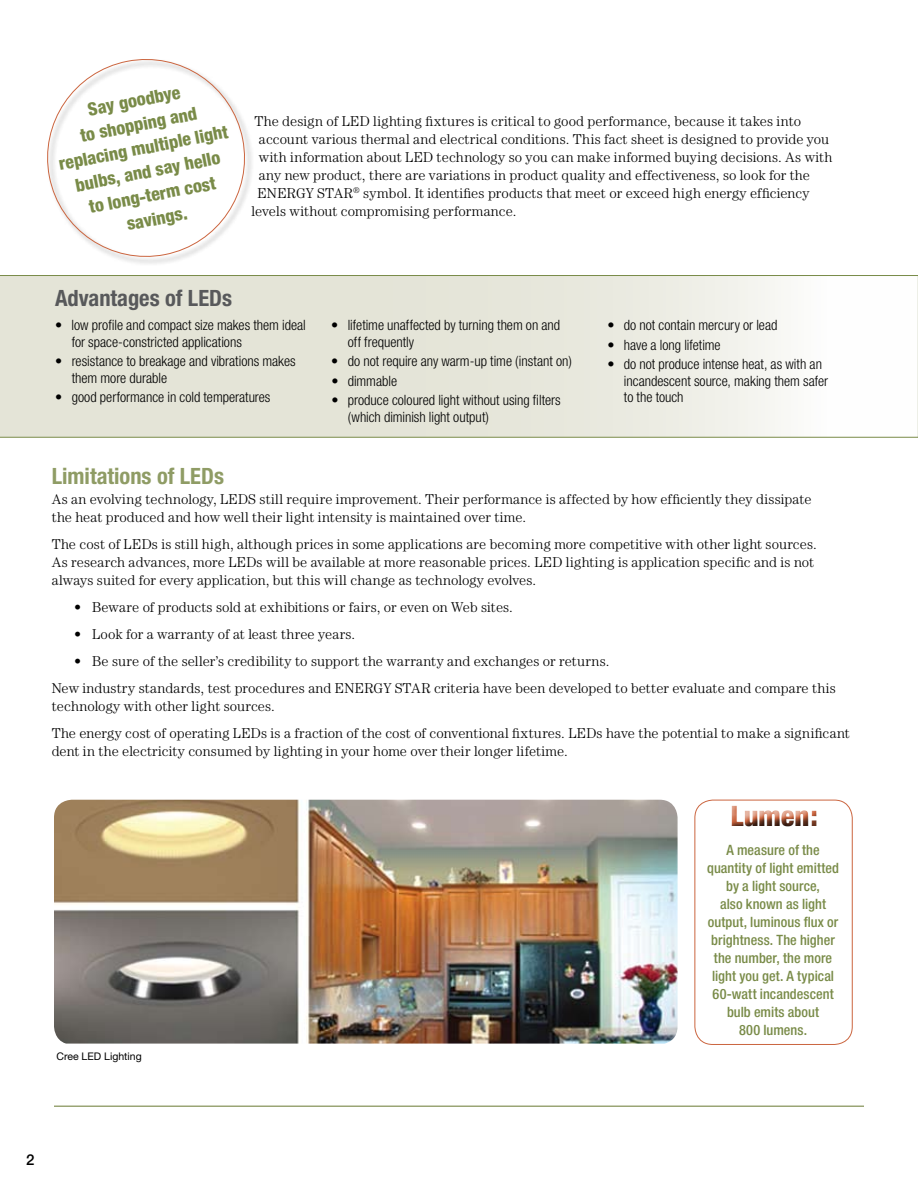
<style>
.page{position:relative;width:918px;height:1188px;background:#fff}
.page>*{position:absolute;margin:0;border:0;box-sizing:border-box;transform-origin:0 0}
.t1{font:900 condensed 28.5px "Helvetica Neue";color:#cb653f}
.t2{font:700 condensed 22.5px "Helvetica Neue";color:#8f9c65}
.t3{font:700 condensed 22.5px "Helvetica Neue";color:#58595b}
.t4{font:800 condensed 18px/24px "Helvetica Neue";color:#798b48;text-align:center}
.t5{font:500 15px "Helvetica Neue LT Std";color:#000}
.t6{font:300 14.25px/18px "Century Std";letter-spacing:.005em;color:#000}
.t7{font:300 condensed 14.25px/16.5px "Helvetica Neue";color:#000}
.t8{font:500 condensed 14.25px/18px "Helvetica Neue";letter-spacing:.005em;color:#798b48;text-align:center}
.t9{font:10.5px "Helvetica Neue LT Std";color:#000}
</style>
<div class="page">
<svg style="left:0;top:275px;width:918px;height:163px"></svg>
<img style="left:54px;top:800px;width:624px;height:244px">
<div style="left:694px;top:800px;width:159px;height:245px;border:1px solid #cb653f;border-radius:18px"></div>
<div style="left:721px;top:798px;width:104px;height:35px;background:#fff"></div>
<div style="left:723px;top:799px;width:104px;height:39px;background:#000;opacity:.75"></div>
<hr style="left:54px;top:1106px;width:810px;height:1px;background:#9aa575">
<svg style="left:47px;top:59px;width:205px;height:205px"></svg>
<p class="t4" style="left:47px;top:105px;width:174px;rotate:-11deg">Say goodbye<br>to shopping and replacing multiple light bulbs, and say hello<br>to long-term cost savings.</p>
<p class="t6" style="left:254px;top:112px;width:548px">The design of LED lighting fixtures is critical to good performance, because it takes into</p>
<p class="t6" style="left:259px;top:130px;width:572px">account various thermal and electrical conditions. This fact sheet is designed to provide you</p>
<p class="t6" style="left:259px;top:148px;width:575px">with information about LED technology so you can make informed buying decisions. As with</p>
<p class="t6" style="left:259px;top:166px;width:553px">any new product, there are variations in product quality and effectiveness, so look for the</p>
<p class="t6" style="left:257px;top:184px;width:554px">ENERGY STAR<sup>®</sup> symbol. It identifies products that meet or exceed high energy efficiency</p>
<p class="t6" style="left:251px;top:202px;width:266px">levels without compromising performance.</p>
<h2 class="t3" style="left:55px;top:284px;width:179px">Advantages of LEDs</h2>
<p class="t7" style="left:72px;top:317px;width:236px;text-indent:-17px">• low profile and compact size makes them ideal for space-constricted applications</p>
<p class="t7" style="left:72px;top:353px;width:225px;text-indent:-17px">• resistance to breakage and vibrations makes them more durable</p>
<p class="t7" style="left:55px;top:389px;width:217px">• good performance in cold temperatures</p>
<p class="t7" style="left:348px;top:317px;width:214px;text-indent:-17px">• lifetime unaffected by turning them on and off frequently</p>
<p class="t7" style="left:331px;top:353px;width:242px">• do not require any warm-up time (instant on)</p>
<p class="t7" style="left:331px;top:372px;width:67px">• dimmable</p>
<p class="t7" style="left:348px;top:392px;width:214px;text-indent:-17px">• produce coloured light without using filters (which diminish light output)</p>
<p class="t7" style="left:607px;top:317px;width:172px">• do not contain mercury or lead</p>
<p class="t7" style="left:607px;top:336px;width:115px">• have a long lifetime</p>
<p class="t7" style="left:624px;top:356px;width:206px;text-indent:-17px">• do not produce intense heat, as with an incandescent source, making them safer to the touch</p>
<h2 class="t2" style="left:52px;top:463px;width:174px">Limitations of LEDs</h2>
<p class="t6" style="left:52px;top:490px;width:761px">As an evolving technology, LEDS still require improvement. Their performance is affected by how efficiently they dissipate the heat produced and how well their light intensity is maintained over time.</p>
<p class="t6" style="left:52px;top:535px;width:767px">The cost of LEDs is still high, although prices in some applications are becoming more competitive with other light sources.<br>As research advances, more LEDs will be available at more reasonable prices. LED lighting is application specific and is not always suited for every application, but this will change as technology evolves.</p>
<p class="t6" style="left:74px;top:598px;width:440px">• Beware of products sold at exhibitions or fairs, or even on Web sites.</p>
<p class="t6" style="left:74px;top:625px;width:283px">• Look for a warranty of at least three years.</p>
<p class="t6" style="left:52px;top:647px;width:786px;line-height:27px;text-indent:23px">• Be sure of the seller’s credibility to support the warranty and exchanges or returns.<br>New industry standards, test procedures and ENERGY STAR criteria have been developed to better evaluate and compare this</p>
<p class="t6" style="left:52px;top:692px;width:800px;line-height:27px">technology with other light sources.<br>The energy cost of operating LEDs is a fraction of the cost of conventional fixtures. LEDs have the potential to make a significant</p>
<p class="t6" style="left:52px;top:742px;width:518px">dent in the electricity consumed by lighting in your home over their longer lifetime.</p>
<h1 class="t1" style="left:731px;top:798px;width:89px">Lumen:</h1>
<p class="t9" style="left:57px;top:1050px;width:87px">Cree LED Lighting</p>
<p class="t8" style="left:707px;top:841px;width:133px">A measure of the quantity of light emitted by a light source,<br>also known as light output, luminous flux or brightness. The higher the number, the more light you get. A typical<br>60-watt incandescent bulb emits about<br>800 lumens.</p>
<p class="t5" style="left:26px;top:1151px;width:10px">2</p>
</div>
